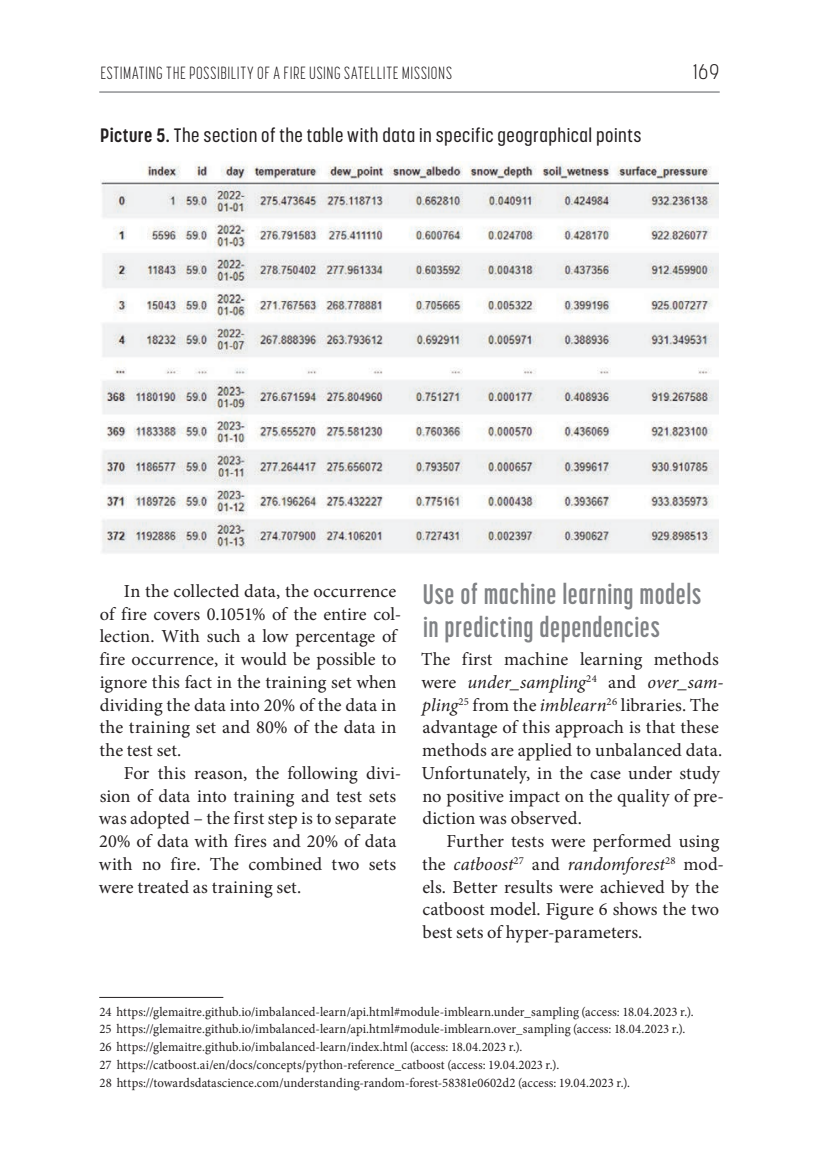
<style>
.page{position:relative;width:819px;height:1166px;background:#fff}
.page>*{position:absolute;margin:0;border:0;box-sizing:border-box;transform-origin:0 0}
.t1{font:700 28px/33.2px "Korolev Compressed";letter-spacing:.02em;color:#808285}
.t2{font:300 21px "Korolev Condensed";color:#231f20}
.t3{font:500 19.25px "Korolev Condensed";letter-spacing:.025em;color:#231f20}
.t4{font:18.38px/22.8px "Minion Pro";letter-spacing:.005em;color:#231f20}
.t5{font:300 17.5px "Korolev Compressed";letter-spacing:.04em;color:#231f20}
.t6{font:13.12px/17.7px "Minion Pro";letter-spacing:.005em;color:#231f20}
.s1{font-weight:700}
.s2{font-style:italic}
</style>
<div class="page">
<hr style="left:99px;top:91px;width:620px;height:2px;background:#808285">
<img style="left:100px;top:162px;width:618px;height:391px">
<hr style="left:99px;top:997px;width:124px;height:1px;background:#231f20">
<p class="t5" style="left:100px;top:63px;width:353px">ESTIMATING THE POSSIBILITY OF A FIRE USING SATELLITE MISSIONS</p>
<p class="t2" style="left:693px;top:59px;width:28px">169</p>
<p class="t3" style="left:100px;top:124px;width:543px"><span class="s1">Picture 5.</span> The section of the table with data in specific geographical points</p>
<p class="t4" style="left:99px;top:580px;width:303px;text-indent:24px">In the collected data, the occurrence of fire covers 0.1051% of the entire col&shy;lection. With such a low percentage of fire occurrence, it would be possible to ignore this fact in the training set when dividing the data into 20% of the data in the training set and 80% of the data in the test set.</p>
<p class="t4" style="left:99px;top:762px;width:304px;text-indent:25px">For this reason, the following divi&shy;sion of data into training and test sets was adopted – the first step is to separate 20% of data with fires and 20% of data with no fire. The combined two sets were treated as training set.</p>
<h1 class="t1" style="left:422px;top:577px;width:280px">Use of machine learning models in predicting dependencies</h1>
<p class="t4" style="left:421px;top:648px;width:304px">The first machine learning methods were <span class="s2">under_sampling</span><sup>24</sup> and <span class="s2">over_sam&shy;pling</span><sup>25</sup> from the <span class="s2">imblearn</span><sup>26</sup> libraries. The advantage of this approach is that these methods are applied to unbalanced data.<br>Unfortunately, in the case under study no positive impact on the quality of pre&shy;diction was observed.</p>
<p class="t4" style="left:422px;top:830px;width:303px;text-indent:24px">Further tests were performed using the <span class="s2">catboost</span><sup>27</sup> and <span class="s2">randomforest</span><sup>28</sup> mod&shy;els. Better results were achieved by the catboost model. Figure 6 shows the two best sets of hyper-parameters.</p>
<p class="t6" style="left:99px;top:1002px;width:596px">24 https://glemaitre.github.io/imbalanced-learn/api.html#module-imblearn.under_sampling (access: 18.04.2023 r.).<br>25 https://glemaitre.github.io/imbalanced-learn/api.html#module-imblearn.over_sampling (access: 18.04.2023 r.).<br>26 https://glemaitre.github.io/imbalanced-learn/index.html (access: 18.04.2023 r.).<br>27 https://catboost.ai/en/docs/concepts/python-reference_catboost (access: 19.04.2023 r.).<br>28 https://towardsdatascience.com/understanding-random-forest-58381e0602d2 (access: 19.04.2023 r.).</p>
</div>
